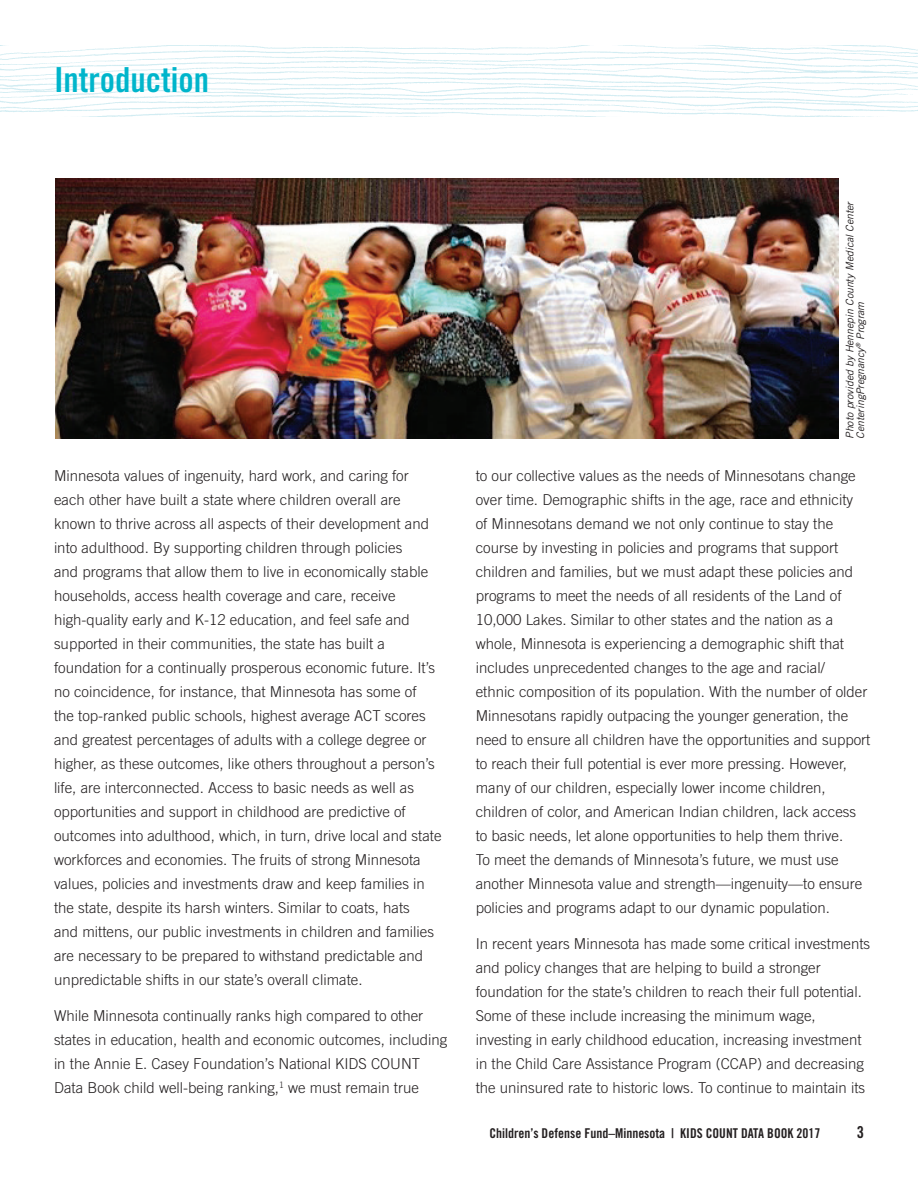
<style>
.page{position:relative;width:918px;height:1188px;background:#fff}
.page>*{position:absolute;margin:0;border:0;box-sizing:border-box;transform-origin:0 0}
.Headline{font:34.5px "Trade Gothic LT Std Bd Cn 20";color:#00b5cb}
.t1{font:16.5px "Trade Gothic LT Std Bd Cn 20";color:#231f20}
.Body{font:300 15px/24px "Trade Gothic LT Std";color:#231f20}
.t2{font:13.5px "Trade Gothic LT Std Bd Cn 20";color:#231f20}
.Source{font:italic 10.5px/10.5px "Trade Gothic LT Std";color:#231f20}
</style>
<div class="page">
<img style="left:0;top:45px;width:918px;height:72px">
<img style="left:55px;top:179px;width:783px;height:260px">
<p class="Headline" style="left:54px;top:59px;width:157px">Introduction</p>
<p class="Body" style="left:54px;top:463px;width:389px">Minnesota values of ingenuity, hard work, and caring for each other have built a state where children overall are known to thrive across all aspects of their development and into adulthood. By supporting children through policies<br>and programs that allow them to live in economically stable households, access health coverage and care, receive high-quality early and K-12 education, and feel safe and supported in their communities, the state has built a foundation for a continually prosperous economic future. It’s no coincidence, for instance, that Minnesota has some of<br>the top-ranked public schools, highest average ACT scores and greatest percentages of adults with a college degree or higher, as these outcomes, like others throughout a person’s life, are interconnected. Access to basic needs as well as opportunities and support in childhood are predictive of outcomes into adulthood, which, in turn, drive local and state workforces and economies. The fruits of strong Minnesota values, policies and investments draw and keep families in the state, despite its harsh winters. Similar to coats, hats<br>and mittens, our public investments in children and families are necessary to be prepared to withstand predictable and unpredictable shifts in our state’s overall climate.</p>
<p class="Body" style="left:54px;top:1003px;width:395px">While Minnesota continually ranks high compared to other states in education, health and economic outcomes, including in the Annie E. Casey Foundation’s National KIDS COUNT Data Book child well-being ranking,<sup>1</sup> we must remain true</p>
<p class="Source" style="left:845px;top:439px;width:239px;rotate:-90deg">Photo provided by Hennepin County Medical Center<br>CenteringPregnancy<sup>®</sup> Program</p>
<p class="Body" style="left:476px;top:463px;width:396px">to our collective values as the needs of Minnesotans change over time. Demographic shifts in the age, race and ethnicity<br>of Minnesotans demand we not only continue to stay the course by investing in policies and programs that support children and families, but we must adapt these policies and programs to meet the needs of all residents of the Land of 10,000 Lakes. Similar to other states and the nation as a whole, Minnesota is experiencing a demographic shift that includes unprecedented changes to the age and racial/<br>ethnic composition of its population. With the number of older Minnesotans rapidly outpacing the younger generation, the need to ensure all children have the opportunities and support to reach their full potential is ever more pressing. However, many of our children, especially lower income children, children of color, and American Indian children, lack access to basic needs, let alone opportunities to help them thrive.<br>To meet the demands of Minnesota’s future, we must use another Minnesota value and strength—ingenuity—to ensure policies and programs adapt to our dynamic population.</p>
<p class="Body" style="left:476px;top:931px;width:396px">In recent years Minnesota has made some critical investments and policy changes that are helping to build a stronger foundation for the state’s children to reach their full potential.<br>Some of these include increasing the minimum wage, investing in early childhood education, increasing investment in the Child Care Assistance Program (CCAP) and decreasing the uninsured rate to historic lows. To continue to maintain its</p>
<p class="t2" style="left:489px;top:1125px;width:333px">Children’s Defense Fund–Minnesota | KIDS COUNT DATA BOOK 2017</p>
<p class="t1" style="left:857px;top:1123px;width:9px">3</p>
</div>
